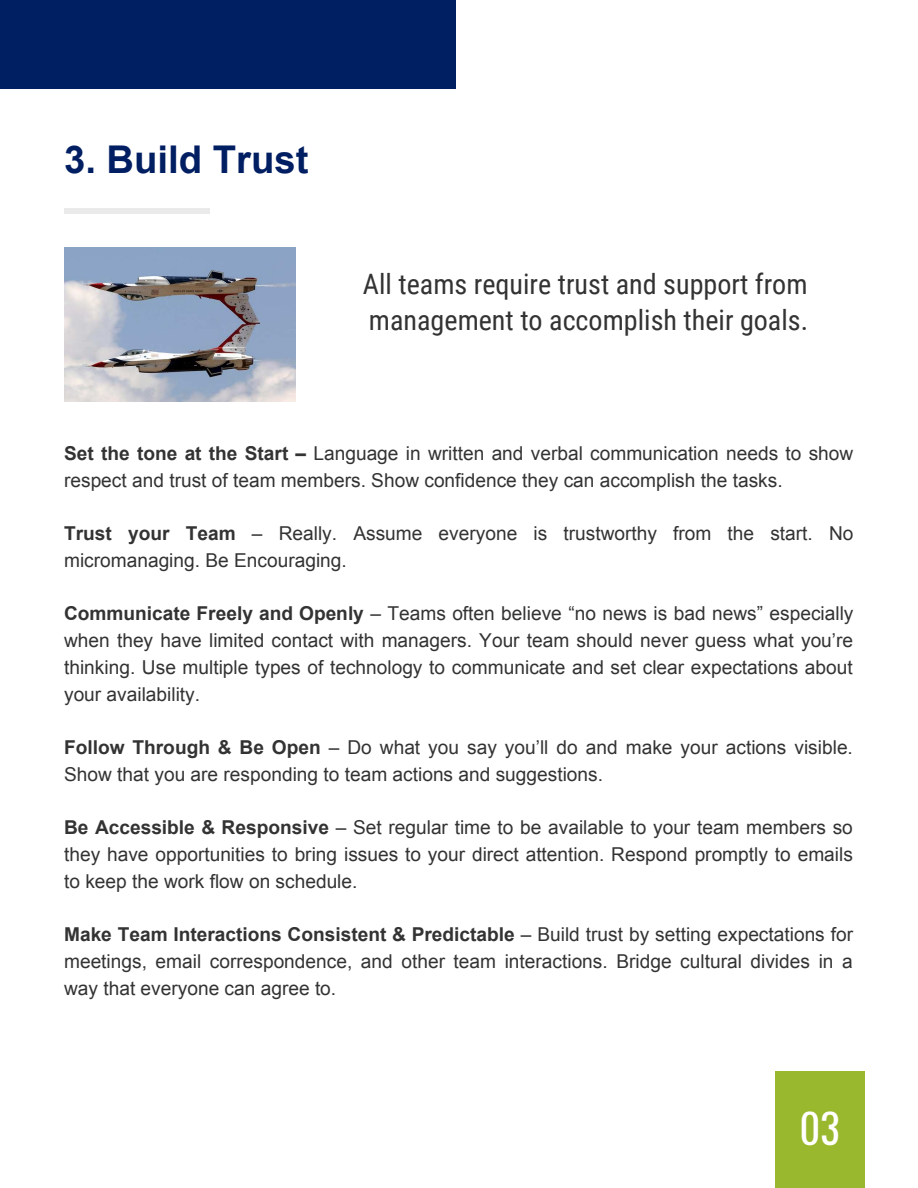
<style>
.page{position:relative;width:918px;height:1188px;background:#fff}
.page>*{position:absolute;margin:0;border:0;box-sizing:border-box;transform-origin:0 0}
.t1{font:40.5px "Oswald";color:#fff}
.t2{font:700 38.25px "Arial";color:#001e62}
.t3{font:28.2px/36px "Roboto Condensed";color:#333}
.t4{font:19.2px/27px "Arial";color:#333}
.s1{font-weight:700}
</style>
<div class="page">
<div style="left:64px;top:208px;width:145px;height:6px;background:#eaeaea"></div>
<div style="left:0;top:0;width:456px;height:89px;background:#001e62"></div>
<div style="left:775px;top:1071px;width:90px;height:117px;background:#9ab82e"></div>
<img style="left:64px;top:248px;width:232px;height:154px">
<h2 class="t2" style="left:64px;top:134px;width:246px">3. Build Trust</h2>
<h3 class="t3" style="left:363px;top:265px;width:447px">All teams require trust and support from management to accomplish their goals.</h3>
<p class="t4" style="left:64px;top:440px;width:791px"><span class="s1">Set the tone at the Start –</span> Language in written and verbal communication needs to show respect and trust of team members. Show confidence they can accomplish the tasks.</p>
<p class="t4" style="left:64px;top:520px;width:791px"><span class="s1">Trust your Team</span> – Really. Assume everyone is trustworthy from the start. No micromanaging. Be Encouraging.</p>
<p class="t4" style="left:64px;top:600px;width:791px;text-align:justify"><span class="s1">Communicate Freely and Openly</span> – Teams often believe “no news is bad news” especially when they have limited contact with managers. Your team should never guess what you’re thinking. Use multiple types of technology to communicate and set clear expectations about your availability.</p>
<p class="t4" style="left:64px;top:734px;width:790px"><span class="s1">Follow Through &amp; Be Open</span> – Do what you say you’ll do and make your actions visible.<br>Show that you are responding to team actions and suggestions.</p>
<p class="t4" style="left:64px;top:814px;width:790px;text-align:justify"><span class="s1">Be Accessible &amp; Responsive</span> – Set regular time to be available to your team members so they have opportunities to bring issues to your direct attention. Respond promptly to emails to keep the work flow on schedule.</p>
<p class="t4" style="left:64px;top:920px;width:791px;text-align:justify"><span class="s1">Make Team Interactions Consistent &amp; Predictable</span> – Build trust by setting expectations for meetings, email correspondence, and other team interactions. Bridge cultural divides in a way that everyone can agree to.</p>
<h1 class="t1" style="left:800px;top:1093px;width:42px">03</h1>
</div>
